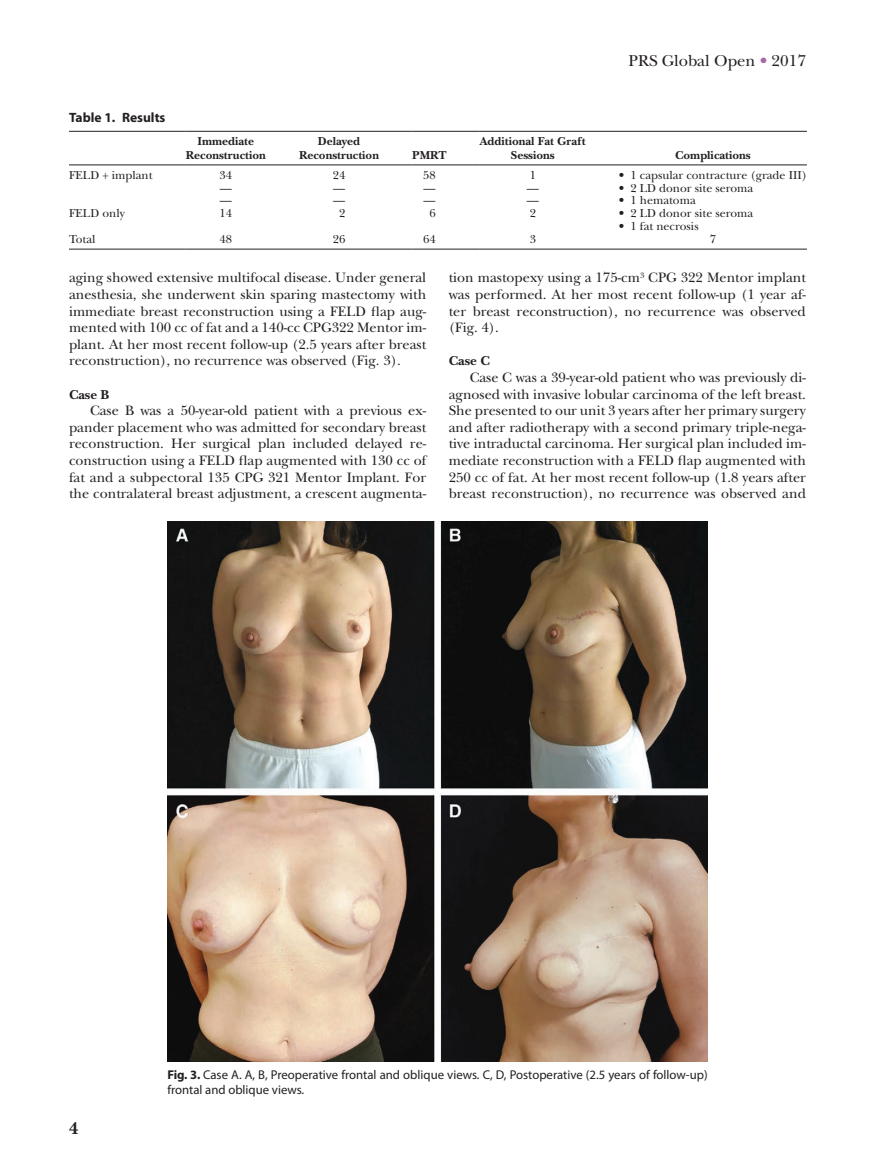
<style>
.page{position:relative;width:878px;height:1175px;background:#fff}
.page>*{position:absolute;margin:0;border:0;box-sizing:border-box;transform-origin:0 0}
.t1{font:700 18px "New Baskerville";color:#231f20}
.t2{font:16.5px "New Baskerville";color:#231f20}
.t3{font:14.25px/16.6px "New Baskerville";color:#231f20;text-align:justify}
.t4{font:700 13.5px "Myriad Pro";color:#231f20}
.t5{font:700 13.5px "New Baskerville";color:#231f20}
.t6{font:12.75px/15px "Myriad Pro";color:#231f20}
.t7{font:12px "New Baskerville";color:#231f20}
.t8{font:700 12px/13.5px "New Baskerville";color:#231f20;text-align:center}
.s1{color:#a966aa}
.s2{font-weight:700}
</style>
<div class="page">
<hr style="left:69px;top:131px;width:117px;height:1px;background:#231f20">
<hr style="left:186px;top:131px;width:113px;height:1px;background:#231f20">
<hr style="left:299px;top:131px;width:113px;height:1px;background:#231f20">
<hr style="left:412px;top:131px;width:68px;height:1px;background:#231f20">
<hr style="left:480px;top:131px;width:139px;height:1px;background:#231f20">
<hr style="left:619px;top:131px;width:188px;height:1px;background:#231f20">
<hr style="left:69px;top:164px;width:117px;height:1px;background:#231f20">
<hr style="left:186px;top:164px;width:113px;height:1px;background:#231f20">
<hr style="left:299px;top:164px;width:113px;height:1px;background:#231f20">
<hr style="left:412px;top:164px;width:68px;height:1px;background:#231f20">
<hr style="left:480px;top:164px;width:139px;height:1px;background:#231f20">
<hr style="left:619px;top:164px;width:188px;height:1px;background:#231f20">
<hr style="left:69px;top:249px;width:117px;height:1px;background:#231f20">
<hr style="left:186px;top:249px;width:113px;height:1px;background:#231f20">
<hr style="left:299px;top:249px;width:113px;height:1px;background:#231f20">
<hr style="left:412px;top:249px;width:68px;height:1px;background:#231f20">
<hr style="left:480px;top:249px;width:139px;height:1px;background:#231f20">
<hr style="left:619px;top:249px;width:188px;height:1px;background:#231f20">
<img style="left:167px;top:521px;width:540px;height:540px">
<p class="t4" style="left:69px;top:109px;width:98px">Table 1. Results</p>
<p class="t8" style="left:186px;top:135px;width:82px">Immediate<br>Reconstruction</p>
<p class="t8" style="left:299px;top:135px;width:82px">Delayed<br>Reconstruction</p>
<p class="t8" style="left:412px;top:148px;width:36px">PMRT</p>
<p class="t8" style="left:480px;top:135px;width:107px">Additional Fat Graft<br>Sessions</p>
<p class="t2" style="left:628px;top:51px;width:179px">PRS Global Open <span class="s1">•</span> 2017</p>
<p class="t8" style="left:675px;top:148px;width:77px">Complications</p>
<p class="t7" style="left:69px;top:168px;width:85px">FELD + implant</p>
<p class="t7" style="left:219px;top:168px;width:14px">34</p>
<p class="t7" style="left:333px;top:168px;width:14px">24</p>
<p class="t7" style="left:423px;top:168px;width:14px">58</p>
<p class="t7" style="left:529px;top:168px;width:8px">1</p>
<p class="t7" style="left:619px;top:168px;width:189px">• 1 capsular contracture (grade III)</p>
<p class="t7" style="left:220px;top:181px;width:13px">—</p>
<p class="t7" style="left:333px;top:181px;width:13px">—</p>
<p class="t7" style="left:423px;top:181px;width:13px">—</p>
<p class="t7" style="left:527px;top:181px;width:13px">—</p>
<p class="t7" style="left:619px;top:181px;width:136px">• 2 LD donor site seroma</p>
<p class="t7" style="left:220px;top:193px;width:13px">—</p>
<p class="t7" style="left:333px;top:193px;width:13px">—</p>
<p class="t7" style="left:423px;top:193px;width:13px">—</p>
<p class="t7" style="left:527px;top:193px;width:13px">—</p>
<p class="t7" style="left:619px;top:193px;width:78px">• 1 hematoma</p>
<p class="t7" style="left:69px;top:206px;width:57px">FELD only</p>
<p class="t7" style="left:219px;top:206px;width:14px">14</p>
<p class="t7" style="left:339px;top:206px;width:8px">2</p>
<p class="t7" style="left:429px;top:206px;width:8px">6</p>
<p class="t7" style="left:529px;top:206px;width:8px">2</p>
<p class="t7" style="left:619px;top:206px;width:136px">• 2 LD donor site seroma</p>
<p class="t7" style="left:619px;top:219px;width:81px">• 1 fat necrosis</p>
<p class="t7" style="left:69px;top:232px;width:28px">Total</p>
<p class="t7" style="left:219px;top:232px;width:14px">48</p>
<p class="t7" style="left:333px;top:232px;width:14px">26</p>
<p class="t7" style="left:423px;top:232px;width:14px">64</p>
<p class="t7" style="left:529px;top:232px;width:8px">3</p>
<p class="t7" style="left:709px;top:232px;width:8px">7</p>
<p class="t3" style="left:69px;top:269px;width:359px">aging showed extensive multifocal disease. Under general anesthesia, she underwent skin sparing mastectomy with immediate breast reconstruction using a FELD flap aug&shy;mented with 100 cc of fat and a 140-cc CPG322 Mentor im&shy;plant. At her most recent follow-up (2.5 years after breast reconstruction), no recurrence was observed (Fig. 3).</p>
<p class="t5" style="left:69px;top:386px;width:42px">Case B</p>
<p class="t3" style="left:69px;top:402px;width:359px;text-indent:21px">Case B was a 50-year-old patient with a previous ex&shy;pander placement who was admitted for secondary breast reconstruction. Her surgical plan included delayed re&shy;construction using a FELD flap augmented with 130 cc of fat and a subpectoral 135 CPG 321 Mentor Implant. For the contralateral breast adjustment, a crescent augmenta-</p>
<p class="t3" style="left:448px;top:269px;width:359px">tion mastopexy using a 175-cm<sup>3</sup> CPG 322 Mentor implant was performed. At her most recent follow-up (1 year af&shy;ter breast reconstruction), no recurrence was observed (Fig. 4).</p>
<p class="t5" style="left:448px;top:353px;width:43px">Case C</p>
<p class="t3" style="left:448px;top:369px;width:359px;text-indent:21px">Case C was a 39-year-old patient who was previously di&shy;agnosed with invasive lobular carcinoma of the left breast.<br>She presented to our unit 3 years after her primary surgery and after radiotherapy with a second primary triple-nega&shy;tive intraductal carcinoma. Her surgical plan included im&shy;mediate reconstruction with a FELD flap augmented with 250 cc of fat. At her most recent follow-up (1.8 years after breast reconstruction), no recurrence was observed and</p>
<p class="t1" style="left:69px;top:1118px;width:11px">4</p>
<p class="t6" style="left:167px;top:1067px;width:541px"><span class="s2">Fig. 3.</span> Case A. A, B, Preoperative frontal and oblique views. C, D, Postoperative (2.5 years of follow-up) frontal and oblique views.</p>
</div>
